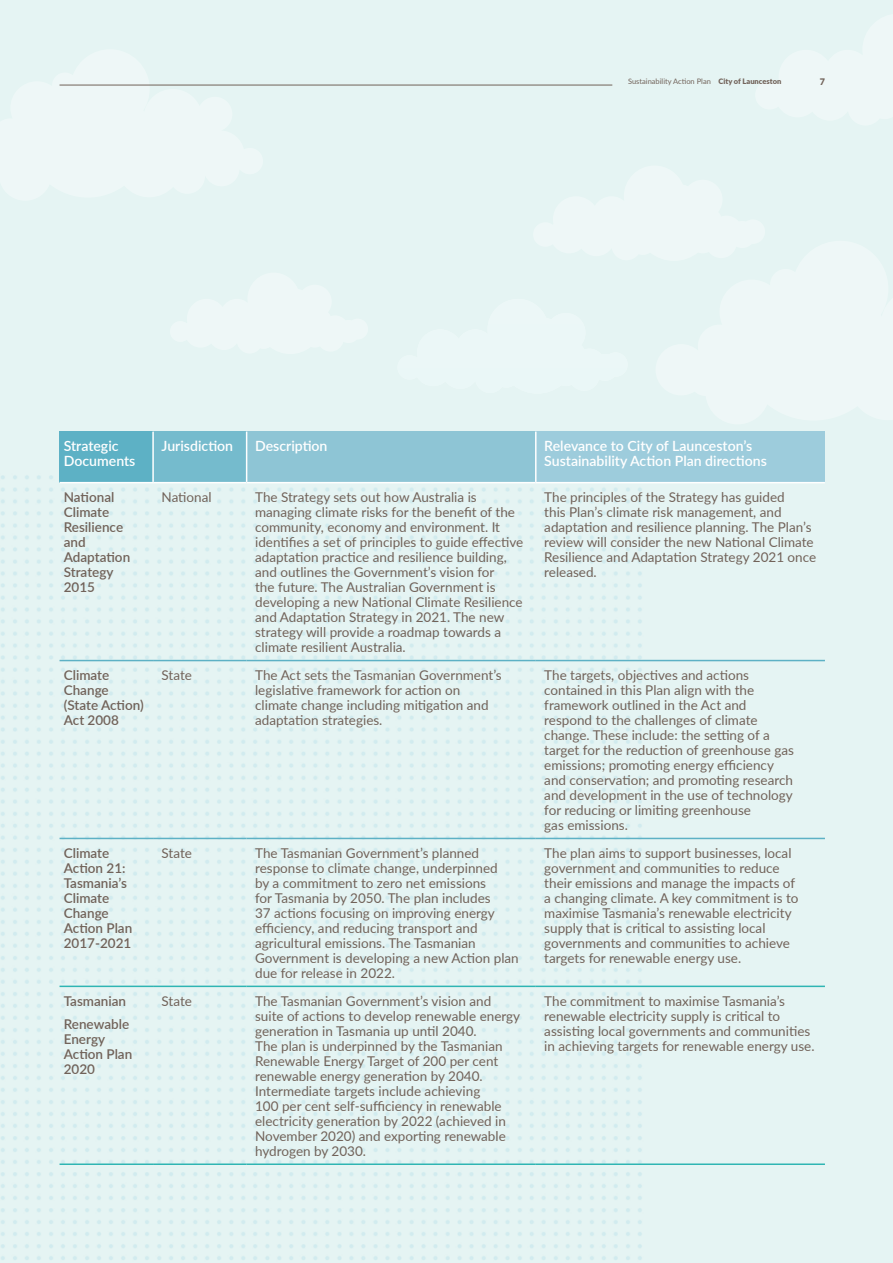
<style>
.page{position:relative;width:893px;height:1263px;background:#e5f4f3}
.page>*{position:absolute;margin:0;border:0;box-sizing:border-box;transform-origin:0 0}
.Table_Head{font:600 14.1px/15px "Lato";color:#fff}
.Table_Body{font:13.5px/15px "Lato";color:#716259}
.Table_Body-2{font:600 13.5px/15px "Lato";color:#716259}
.t1{font:900 9px "Lato";color:#716259}
.t2{font:7.5px "Lato";color:#716259}
.s1{font-weight:900}
</style>
<div class="page">
<img style="left:1px;top:470px;width:645px;height:790px">
<div style="left:60px;top:432px;width:93px;height:51px;background:#5db1c5"></div>
<div style="left:153px;top:432px;width:94px;height:51px;background:#75bbcd"></div>
<div style="left:247px;top:432px;width:289px;height:51px;background:#8ec5d5"></div>
<div style="left:536px;top:432px;width:289px;height:51px;background:#9dccdc"></div>
<hr style="left:60px;top:660px;width:93px;height:1px;background:#5db1c5">
<hr style="left:153px;top:660px;width:94px;height:1px;background:#5db1c5">
<hr style="left:247px;top:660px;width:289px;height:1px;background:#5db1c5">
<hr style="left:536px;top:660px;width:289px;height:1px;background:#5db1c5">
<hr style="left:60px;top:838px;width:93px;height:1px;background:#5db1c5">
<hr style="left:153px;top:838px;width:94px;height:1px;background:#5db1c5">
<hr style="left:247px;top:838px;width:289px;height:1px;background:#5db1c5">
<hr style="left:536px;top:838px;width:289px;height:1px;background:#5db1c5">
<hr style="left:152px;top:432px;width:2px;height:50px;background:#fff">
<hr style="left:246px;top:432px;width:1px;height:50px;background:#fff">
<hr style="left:535px;top:432px;width:1px;height:50px;background:#fff">
<hr style="left:60px;top:482px;width:93px;height:1px;background:#fff">
<hr style="left:153px;top:482px;width:94px;height:1px;background:#fff">
<hr style="left:247px;top:482px;width:289px;height:1px;background:#fff">
<hr style="left:536px;top:482px;width:289px;height:1px;background:#fff">
<hr style="left:60px;top:985px;width:93px;height:2px;background:#2fb5b3">
<hr style="left:153px;top:985px;width:94px;height:2px;background:#2fb5b3">
<hr style="left:247px;top:985px;width:289px;height:2px;background:#2fb5b3">
<hr style="left:536px;top:985px;width:289px;height:2px;background:#2fb5b3">
<hr style="left:60px;top:1163px;width:93px;height:2px;background:#2fb5b3">
<hr style="left:153px;top:1163px;width:94px;height:2px;background:#2fb5b3">
<hr style="left:247px;top:1163px;width:289px;height:2px;background:#2fb5b3">
<hr style="left:536px;top:1163px;width:289px;height:2px;background:#2fb5b3">
<hr style="left:60px;top:85px;width:552px;height:1px;background:#716259">
<p class="t2" style="left:628px;top:76px;width:155px">Sustainability Action Plan <span class="s1">City of Launceston</span></p>
<p class="t1" style="left:820px;top:75px;width:7px">7</p>
<p class="Table_Head" style="left:64px;top:438px;width:73px">Strategic<br>Documents</p>
<p class="Table_Head" style="left:162px;top:438px;width:73px">Jurisdiction</p>
<p class="Table_Head" style="left:255px;top:438px;width:74px">Description</p>
<p class="Table_Head" style="left:544px;top:438px;width:224px">Relevance to City of Launceston’s<br>Sustainability Action Plan directions</p>
<p class="Table_Body-2" style="left:64px;top:489px;width:68px">National<br>Climate<br>Resilience and<br>Adaptation<br>Strategy<br>2015</p>
<p class="Table_Body" style="left:162px;top:489px;width:52px">National</p>
<p class="Table_Body" style="left:255px;top:489px;width:270px">The Strategy sets out how Australia is managing climate risks for the benefit of the community, economy and environment. It identifies a set of principles to guide effective adaptation practice and resilience building, and outlines the Government’s vision for<br>the future. The Australian Government is developing a new National Climate Resilience and Adaptation Strategy in 2021. The new strategy will provide a roadmap towards a climate resilient Australia.</p>
<p class="Table_Body" style="left:544px;top:489px;width:273px">The principles of the Strategy has guided<br>this Plan’s climate risk management, and adaptation and resilience planning. The Plan’s review will consider the new National Climate Resilience and Adaptation Strategy 2021 once released.</p>
<p class="Table_Body-2" style="left:64px;top:667px;width:82px">Climate<br>Change (State Action)<br>Act 2008</p>
<p class="Table_Body" style="left:162px;top:667px;width:32px">State</p>
<p class="Table_Body" style="left:255px;top:667px;width:248px">The Act sets the Tasmanian Government’s legislative framework for action on climate change including mitigation and adaptation strategies.</p>
<p class="Table_Body" style="left:544px;top:667px;width:251px">The targets, objectives and actions contained in this Plan align with the framework outlined in the Act and respond to the challenges of climate change. These include: the setting of a target for the reduction of greenhouse gas emissions; promoting energy efficiency and conservation; and promoting research and development in the use of technology for reducing or limiting greenhouse<br>gas emissions.</p>
<p class="Table_Body-2" style="left:64px;top:845px;width:70px">Climate<br>Action 21:<br>Tasmania’s<br>Climate<br>Change<br>Action Plan<br>2017-2021</p>
<p class="Table_Body" style="left:162px;top:845px;width:32px">State</p>
<p class="Table_Body" style="left:255px;top:845px;width:265px">The Tasmanian Government’s planned response to climate change, underpinned<br>by a commitment to zero net emissions<br>for Tasmania by 2050. The plan includes<br>37 actions focusing on improving energy efficiency, and reducing transport and agricultural emissions. The Tasmanian Government is developing a new Action plan due for release in 2022.</p>
<p class="Table_Body" style="left:544px;top:845px;width:256px">The plan aims to support businesses, local government and communities to reduce their emissions and manage the impacts of a changing climate. A key commitment is to maximise Tasmania’s renewable electricity supply that is critical to assisting local governments and communities to achieve targets for renewable energy use.</p>
<p class="Table_Body-2" style="left:64px;top:993px;width:64px">Tasmanian</p>
<p class="Table_Body-2" style="left:64px;top:1016px;width:70px">Renewable<br>Energy<br>Action Plan<br>2020</p>
<p class="Table_Body" style="left:162px;top:993px;width:32px">State</p>
<p class="Table_Body" style="left:255px;top:993px;width:267px">The Tasmanian Government’s vision and suite of actions to develop renewable energy generation in Tasmania up until 2040.<br>The plan is underpinned by the Tasmanian Renewable Energy Target of 200 per cent renewable energy generation by 2040.<br>Intermediate targets include achieving<br>100 per cent self-sufficiency in renewable electricity generation by 2022 (achieved in November 2020) and exporting renewable hydrogen by 2030.</p>
<p class="Table_Body" style="left:544px;top:993px;width:272px">The commitment to maximise Tasmania’s renewable electricity supply is critical to assisting local governments and communities in achieving targets for renewable energy use.</p>
</div>
